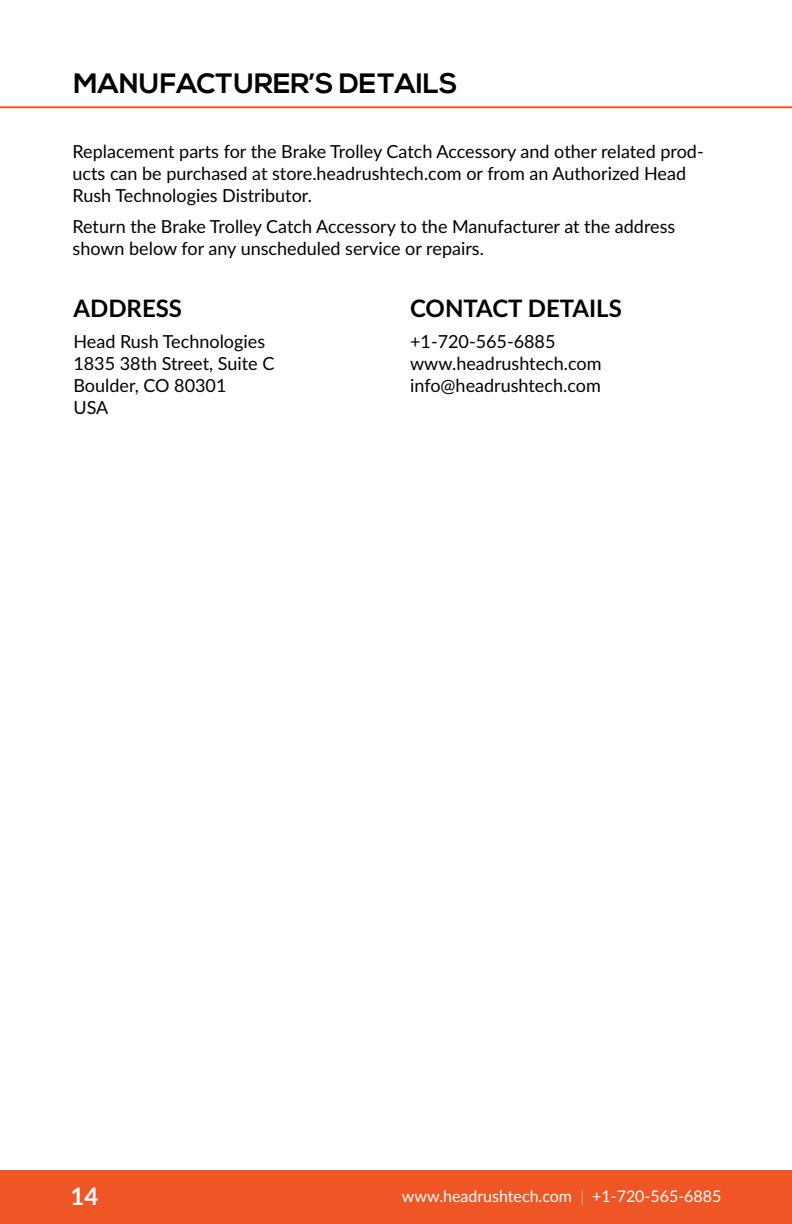
<style>
.page{position:relative;width:792px;height:1224px;background:#fff}
.page>*{position:absolute;margin:0;border:0;box-sizing:border-box;transform-origin:0 0}
.t1{font:700 28px "Nexa";color:#000}
.t2{font:700 24px "Lato";color:#000}
.t3{font:700 24px "Lato";color:#fff}
.t4{font:18px/22px "Lato";color:#000}
.t5{font:16px "Lato";color:#fff}
.s1{font-weight:100}
</style>
<div class="page">
<div style="left:0;top:1170px;width:792px;height:54px;background:#f05625"></div>
<hr style="left:0;top:106px;width:792px;height:2px;background:#f05625">
<h1 class="t1" style="left:73px;top:67px;width:386px">MANUFACTURER’S DETAILS</h1>
<p class="t4" style="left:73px;top:140px;width:633px">Replacement parts for the Brake Trolley Catch Accessory and other related prod&shy;ucts can be purchased at store.headrushtech.com or from an Authorized Head<br>Rush Technologies Distributor.</p>
<p class="t4" style="left:73px;top:215px;width:604px">Return the Brake Trolley Catch Accessory to the Manufacturer at the address shown below for any unscheduled service or repairs.</p>
<h2 class="t2" style="left:73px;top:291px;width:110px">ADDRESS</h2>
<p class="t4" style="left:73px;top:330px;width:202px">Head Rush Technologies<br>1835 38th Street, Suite C<br>Boulder, CO 80301<br>USA</p>
<h2 class="t2" style="left:410px;top:291px;width:213px">CONTACT DETAILS</h2>
<p class="t4" style="left:410px;top:330px;width:193px">+1-720-565-6885 www.headrushtech.com info@headrushtech.com</p>
<h2 class="t3" style="left:71px;top:1179px;width:29px">14</h2>
<p class="t5" style="left:402px;top:1185px;width:321px">www.headrushtech.com <span class="s1">|</span> +1-720-565-6885</p>
</div>
